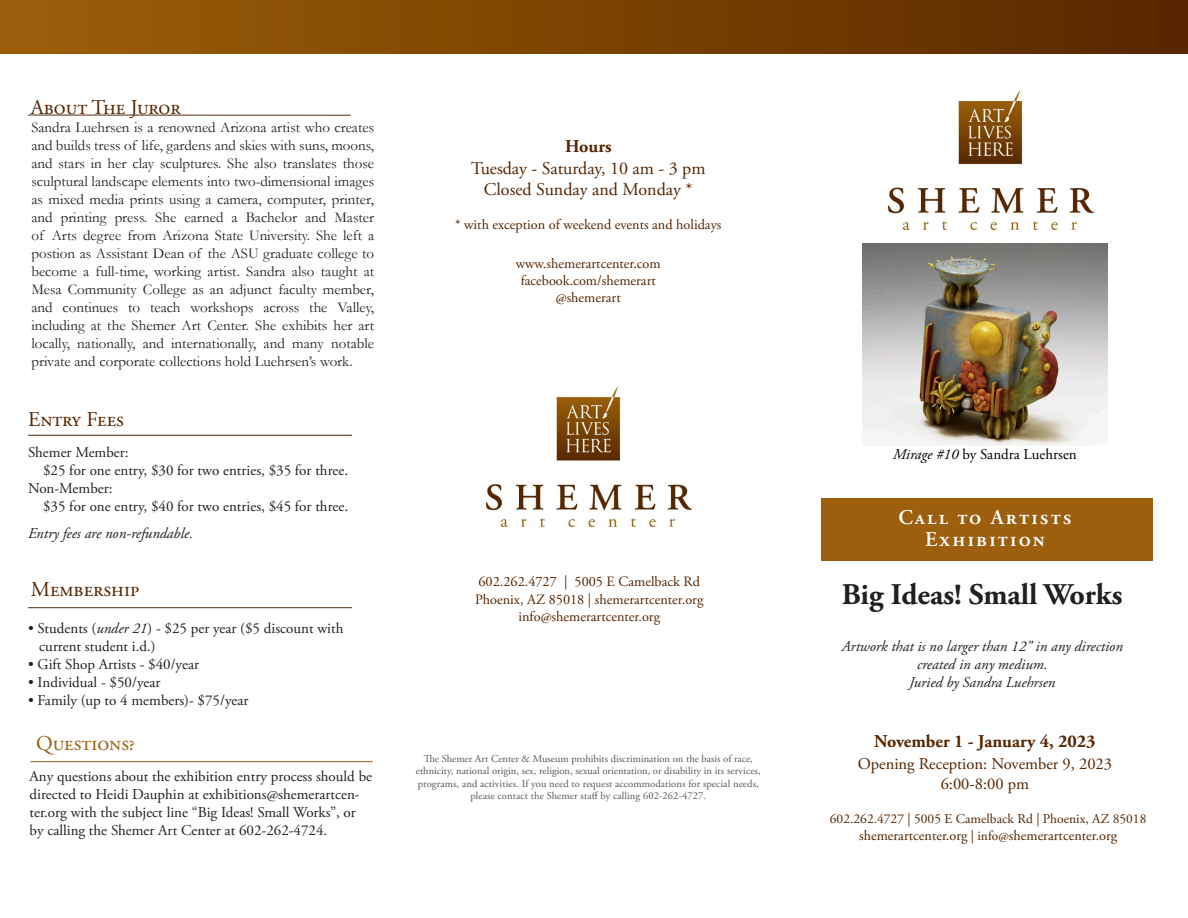
<style>
.page{position:relative;width:1188px;height:918px;background:#fff}
.page>*{position:absolute;margin:0;border:0;box-sizing:border-box;transform-origin:0 0}
.t1{font:700 30px "Adobe Garamond Pro";color:#231f20}
.t2{font:21px "Adobe Garamond Pro";color:#572500}
.t3{font:600 21px "Adobe Garamond Pro";letter-spacing:.1em;color:#fff}
.t4{font:21px "Adobe Garamond Pro";color:#9c5f0d}
.t5{font:18px "Adobe Garamond Pro";letter-spacing:-.02em;color:#572500}
.t6{font:700 18px "Adobe Garamond Pro";color:#572500}
.t7{font:16.5px "Adobe Garamond Pro";color:#572500}
.t8{font:15px/18px "Garamond";color:#231f20;text-align:justify}
.t9{font:15px/18px "Adobe Garamond Pro";letter-spacing:-.005em;color:#231f20}
.t10{font:italic 15px/18px "Adobe Garamond Pro";color:#231f20;text-align:center}
.t11{font:15px "Adobe Garamond Pro";color:#000}
.t12{font:14.25px "Adobe Garamond Pro";color:#572500}
.t13{font:13.5px "Adobe Garamond Pro";color:#572500}
.t14{font:10.5px "Adobe Garamond Pro";letter-spacing:.01em;color:#57585a}
.s1{font-style:italic}
.s2{font-size:13.5px}
</style>
<div class="page">
<div style="left:821px;top:499px;width:332px;height:62px;background:#9c5f0d"></div>
<img style="left:888px;top:90px;width:205px;height:140px">
<div style="left:0;top:0;width:1188px;height:53px;background:linear-gradient(to right,#9c5f09,#582600)"></div>
<img style="left:487px;top:386px;width:205px;height:140px">
<img style="left:863px;top:243px;width:244px;height:202px">
<hr style="left:28px;top:435px;width:324px;height:1px;background:#572500">
<hr style="left:28px;top:607px;width:324px;height:1px;background:#572500">
<hr style="left:30px;top:761px;width:343px;height:1px;background:#9c5f0d">
<hr style="left:28px;top:115px;width:323px;height:1px;background:#55290c">
<p class="t2" style="left:31px;top:95px;width:151px">About The Juror</p>
<p class="t8" style="left:31px;top:118px;width:344px">Sandra Luehrsen is a renowned Arizona artist who creates and builds tress of life, gardens and skies with suns, moons, and stars in her clay sculptures. She also translates those sculptural landscape elements into two-dimensional images as mixed media prints using a camera, computer, printer, and printing press. She earned a Bachelor and Master of Arts degree from Arizona State University. She left a postion as Assistant Dean of the ASU graduate college to become a full-time, working artist. Sandra also taught at Mesa Community College as an adjunct faculty member, and continues to teach workshops across the Valley, including at the Shemer Art Center. She exhibits her art locally, nationally, and internationally, and many notable private and corporate collections hold Luehrsen’s work.</p>
<p class="t2" style="left:28px;top:406px;width:97px">Entry Fees</p>
<p class="t9" style="left:28px;top:443px;width:102px">Shemer Member:</p>
<p class="t9" style="left:43px;top:461px;width:307px">$25 for one entry, $30 for two entries, $35 for three.</p>
<p class="t9" style="left:28px;top:479px;width:86px">Non-Member:</p>
<p class="t9" style="left:43px;top:497px;width:307px">$35 for one entry, $40 for two entries, $45 for three.</p>
<p class="t10" style="left:28px;top:524px;width:167px">Entry fees are non-refundable.</p>
<p class="t2" style="left:31px;top:577px;width:110px">Membership</p>
<p class="t9" style="left:28px;top:620px;width:317px">• Students (<span class="s1">under 21</span>) - $25 per year ($5 discount with</p>
<p class="t9" style="left:39px;top:638px;width:118px">current student i.d.)</p>
<p class="t9" style="left:28px;top:656px;width:173px">• Gift Shop Artists - $40/year</p>
<p class="t9" style="left:28px;top:674px;width:134px">• Individual - $50/year</p>
<p class="t9" style="left:28px;top:692px;width:222px">• Family (up to 4 members)- $75/year</p>
<p class="t4" style="left:36px;top:731px;width:100px">Questions?</p>
<p class="t9" style="left:30px;top:768px;width:344px">Any questions about the exhibition entry process should be directed to Heidi Dauphin at exhibitions@shemerartcen&shy;ter.org with the subject line “Big Ideas! Small Works”, or by calling the Shemer Art Center at 602-262-4724.</p>
<p class="t6" style="left:565px;top:136px;width:48px">Hours</p>
<p class="t5" style="left:471px;top:157px;width:236px">Tuesday - Saturday, 10 am - 3 pm</p>
<p class="t5" style="left:484px;top:179px;width:210px">Closed Sunday and Monday *</p>
<p class="t12" style="left:455px;top:216px;width:268px">* with exception of weekend events and holidays</p>
<p class="t12" style="left:516px;top:255px;width:146px">www.shemerartcenter.com</p>
<p class="t12" style="left:521px;top:272px;width:137px">facebook.com/shemerart</p>
<p class="t12" style="left:556px;top:289px;width:67px">@shemerart</p>
<p class="t12" style="left:479px;top:573px;width:223px">602.262.4727 | 5005 E Camelback Rd</p>
<p class="t12" style="left:475px;top:590px;width:230px">Phoenix, AZ 85018 | shemerartcenter.org</p>
<p class="t12" style="left:518px;top:608px;width:143px">info@shemerartcenter.org</p>
<p class="t14" style="left:424px;top:752px;width:331px">The Shemer Art Center &amp; Museum prohibits discrimination on the basis of race,</p>
<p class="t14" style="left:416px;top:765px;width:346px">ethnicity, national origin, sex, religion, sexual orientation, or disability in its services,</p>
<p class="t14" style="left:418px;top:777px;width:342px">programs, and activities. If you need to request accommodations for special needs,</p>
<p class="t14" style="left:470px;top:789px;width:237px">please contact the Shemer staff by calling 602-262-4727.</p>
<p class="t11" style="left:893px;top:446px;width:185px"><span class="s1">Mirage #10</span> by Sandra Luehrsen</p>
<p class="t3" style="left:898px;top:505px;width:175px">Call to Artists</p>
<p class="t3" style="left:925px;top:527px;width:121px">Exhibition</p>
<p class="t1" style="left:842px;top:577px;width:282px">Big Ideas! Small Works</p>
<p class="t10" style="left:842px;top:638px;width:283px">Artwork that is no larger than 12” in any direction created in any medium.</p>
<p class="t10" style="left:909px;top:674px;width:148px">Juried by Sandra Luehrsen</p>
<p class="t6" style="left:874px;top:731px;width:223px">November 1 - January 4, 2023</p>
<p class="t7" style="left:858px;top:754px;width:256px">Opening Reception: November 9, 2023</p>
<p class="t7" style="left:941px;top:774px;width:90px">6:00-8:00 pm</p>
<p class="t13" style="left:830px;top:810px;width:318px">602.262.4727 | 5005 E Camelback Rd | Phoenix, AZ 85018</p>
<p class="t12" style="left:859px;top:827px;width:260px">shemerartcenter.org <span class="s2">| info@</span>shemerartcenter.org</p>
</div>
